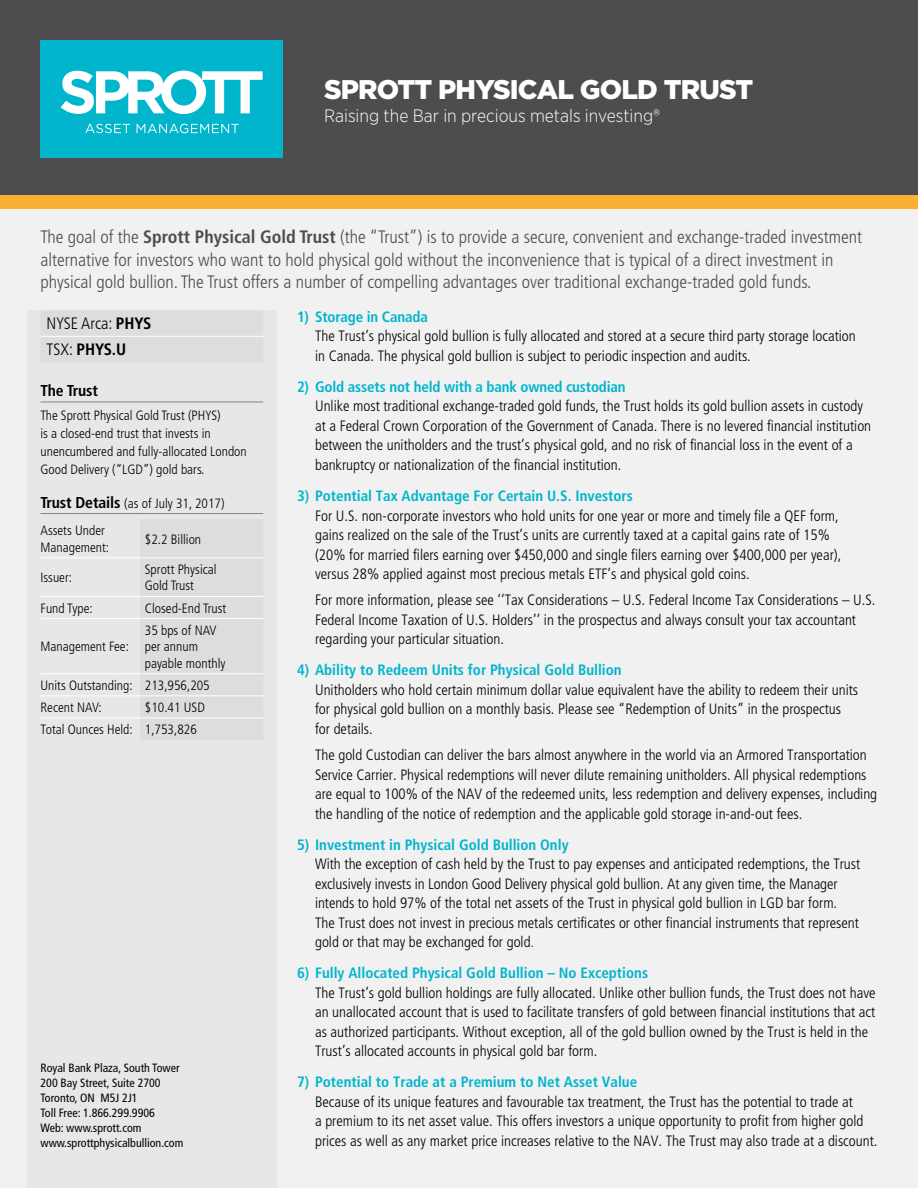
<style>
.page{position:relative;width:918px;height:1188px;background:#fff}
.page>*{position:absolute;margin:0;border:0;box-sizing:border-box;transform-origin:0 0}
.t1{font:900 27px "Gotham";letter-spacing:-.03em;color:#fff}
.t2{font:300 condensed 18px/22.5px "Frutiger LT Std";color:#4d4d4f}
.t3{font:300 18px "Gotham Narrow";color:#fff}
.t4{font:300 condensed 16.5px/25.8px "Frutiger LT Std";color:#000}
.t5{font:700 condensed 15.75px "Frutiger LT Std";letter-spacing:-.01em;color:#000}
.t6{font:300 condensed 15px/19.5px "Frutiger LT Std";color:#000}
.t7{font:700 condensed 15px "Frutiger LT Std";color:#00b5cc}
.t8{font:300 condensed 13.5px/18px "Frutiger LT Std";color:#000}
.t9{font:condensed 12px/15px "Frutiger LT Std";color:#000}
.s1{font-weight:700}
.s2{font-weight:700;font-size:15.75px}
.s3{color:#363c74}
</style>
<div class="page">
<div style="left:0;top:196px;width:918px;height:992px;background:#f1f1f2"></div>
<div style="left:0;top:0;width:918px;height:196px;background:#4d4d4f"></div>
<div style="left:0;top:196px;width:918px;height:13px;background:#fbb034"></div>
<div style="left:40px;top:40px;width:244px;height:118px;background:#00b5cc"></div>
<svg style="left:61px;top:71px;width:202px;height:43px"></svg>
<svg style="left:85px;top:124px;width:45px;height:9px"></svg>
<svg style="left:137px;top:124px;width:102px;height:9px"></svg>
<div style="left:27px;top:310px;width:250px;height:878px;background:#e6e7e8"></div>
<hr style="left:40px;top:402px;width:223px;height:1px;background:#808285">
<hr style="left:40px;top:513px;width:223px;height:1px;background:#808285">
<hr style="left:40px;top:336px;width:223px;height:1px;background:#fff">
<hr style="left:40px;top:557px;width:100px;height:1px;background:#fff">
<hr style="left:140px;top:557px;width:123px;height:1px;background:#fff">
<hr style="left:40px;top:596px;width:100px;height:1px;background:#fff">
<hr style="left:140px;top:596px;width:123px;height:1px;background:#fff">
<hr style="left:40px;top:618px;width:100px;height:1px;background:#fff">
<hr style="left:140px;top:618px;width:123px;height:1px;background:#fff">
<hr style="left:40px;top:673px;width:100px;height:1px;background:#fff">
<hr style="left:140px;top:673px;width:123px;height:1px;background:#fff">
<hr style="left:40px;top:695px;width:100px;height:1px;background:#fff">
<hr style="left:140px;top:695px;width:123px;height:1px;background:#fff">
<hr style="left:40px;top:718px;width:100px;height:1px;background:#fff">
<hr style="left:140px;top:718px;width:123px;height:1px;background:#fff">
<h1 class="t1" style="left:324px;top:71px;width:431px">SPROTT PHYSICAL GOLD TRUST</h1>
<p class="t3" style="left:324px;top:104px;width:338px">Raising the Bar in precious metals investing®</p>
<p class="t2" style="left:40px;top:226px;width:823px">The goal of the <span class="s1">Sprott Physical Gold Trust</span> (the “Trust”) is to provide a secure, convenient and exchange-traded investment alternative for investors who want to hold physical gold without the inconvenience that is typical of a direct investment in physical gold bullion. The Trust offers a number of compelling advantages over traditional exchange-traded gold funds.</p>
<p class="t4" style="left:46px;top:311px;width:106px">NYSE Arca: <span class="s1">PHYS<br></span>TSX: <span class="s1">PHYS.U</span></p>
<p class="t5" style="left:40px;top:381px;width:59px">The Trust</p>
<p class="t8" style="left:40px;top:406px;width:208px">The Sprott Physical Gold Trust (PHYS)<br>is a closed-end trust that invests in unencumbered and fully-allocated London Good Delivery (“LGD”) gold bars.</p>
<p class="t8" style="left:40px;top:490px;width:186px;line-height:27.5px"><span class="s2">Trust Details</span> (as of July 31, 2017)<br>Assets Under</p>
<p class="t8" style="left:40px;top:538px;width:70px">Management:</p>
<p class="t8" style="left:145px;top:530px;width:58px">$2.2 Billion</p>
<p class="t8" style="left:40px;top:569px;width:33px">Issuer:</p>
<p class="t8" style="left:145px;top:561px;width:73px;line-height:16.5px">Sprott Physical<br>Gold Trust</p>
<p class="t8" style="left:40px;top:599px;width:54px">Fund Type:</p>
<p class="t8" style="left:145px;top:599px;width:83px">Closed-End Trust</p>
<p class="t8" style="left:40px;top:638px;width:90px">Management Fee:</p>
<p class="t8" style="left:145px;top:622px;width:82px;line-height:16.5px">35 bps of NAV per annum payable monthly</p>
<p class="t8" style="left:40px;top:674px;width:171px;line-height:22.2px">Units Outstanding: 213,956,205<br>Recent NAV:</p>
<p class="t8" style="left:40px;top:696px;width:166px;line-height:22.2px;text-indent:104px">$10.41 USD<br>Total Ounces Held: 1,753,826</p>
<p class="t9" style="left:40px;top:1061px;width:144px">Royal Bank Plaza, South Tower<br>200 Bay Street, Suite 2700<br>Toronto, ON M5J 2J1<br>Toll Free: 1.866.299.9906<br>Web: www.sprott.com www.sprottphysicalbullion.com</p>
<p class="t7" style="left:297px;top:308px;width:132px">1) Storage in Canada</p>
<p class="t6" style="left:315px;top:327px;width:542px">The Trust’s physical gold bullion is fully allocated and stored at a secure third party storage location in Canada. The physical gold bullion is subject to periodic inspection and audits.</p>
<p class="t7" style="left:297px;top:378px;width:330px">2) Gold assets not held with a bank owned custodian</p>
<p class="t6" style="left:315px;top:397px;width:558px">Unlike most traditional exchange-traded gold funds, the Trust holds its gold bullion assets in custody at a Federal Crown Corporation of the Government of Canada. There is no levered financial institution between the unitholders and the trust’s physical gold, and no risk of financial loss in the event of a bankruptcy or nationalization of the financial institution.</p>
<p class="t7" style="left:297px;top:487px;width:338px">3) Potential Tax Advantage For Certain U.S. Investors</p>
<p class="t6" style="left:315px;top:506px;width:528px">For U.S. non-corporate investors who hold units for one year or more and timely file a QEF form, gains realized on the sale of the Trust’s units are currently taxed at a capital gains rate of 15% (20% for married filers earning over $450,000 and single filers earning over $400,000 per year), versus 28% applied against most precious metals ETF’s and physical gold coins.</p>
<p class="t6" style="left:315px;top:591px;width:562px">For more information, please see ‘‘Tax Considerations – U.S. Federal Income Tax Considerations – U.S.<br>Federal Income Taxation of U.S. Holders’’ in the prospectus and always consult your tax accountant regarding your particular situation.</p>
<p class="t7" style="left:297px;top:661px;width:326px">4) Ability to Redeem Units for Physical Gold Bullion</p>
<p class="t6" style="left:315px;top:680px;width:545px">Unitholders who hold certain minimum dollar value equivalent have the ability to redeem their units for physical gold bullion on a monthly basis. Please see “Redemption of Units” in the prospectus for details.</p>
<p class="t6" style="left:315px;top:745px;width:564px">The gold Custodian can deliver the bars almost anywhere in the world via an Armored Transportation Service Carrier. Physical redemptions will never dilute remaining unitholders. All physical redemptions are equal to 100% of the NAV of the redeemed units, less redemption and delivery expenses, including the handling of the notice of redemption and the applicable gold storage in-and-out fees.</p>
<p class="t7" style="left:297px;top:836px;width:273px">5) Investment in Physical Gold Bullion Only</p>
<p class="t6" style="left:315px;top:855px;width:547px">With the exception of cash held by the Trust to pay expenses and anticipated redemptions, the Trust exclusively invests in London Good Delivery physical gold bullion. At any given time, the Manager intends to hold 97% of the total net assets of the Trust in physical gold bullion in LGD bar form.<br>The Trust does not invest in precious metals certificates or other financial instruments that represent gold or that may be exchanged for gold<span class="s3">.</span></p>
<p class="t7" style="left:297px;top:964px;width:353px">6) Fully Allocated Physical Gold Bullion – No Exceptions</p>
<p class="t6" style="left:315px;top:983px;width:562px">The Trust’s gold bullion holdings are fully allocated. Unlike other bullion funds, the Trust does not have an unallocated account that is used to facilitate transfers of gold between financial institutions that act as authorized participants. Without exception, all of the gold bullion owned by the Trust is held in the Trust’s allocated accounts in physical gold bar form.</p>
<p class="t7" style="left:297px;top:1073px;width:342px">7) Potential to Trade at a Premium to Net Asset Value</p>
<p class="t6" style="left:315px;top:1092px;width:564px">Because of its unique features and favourable tax treatment, the Trust has the potential to trade at<br>a premium to its net asset value. This offers investors a unique opportunity to profit from higher gold prices as well as any market price increases relative to the NAV. The Trust may also trade at a discount.</p>
</div>
